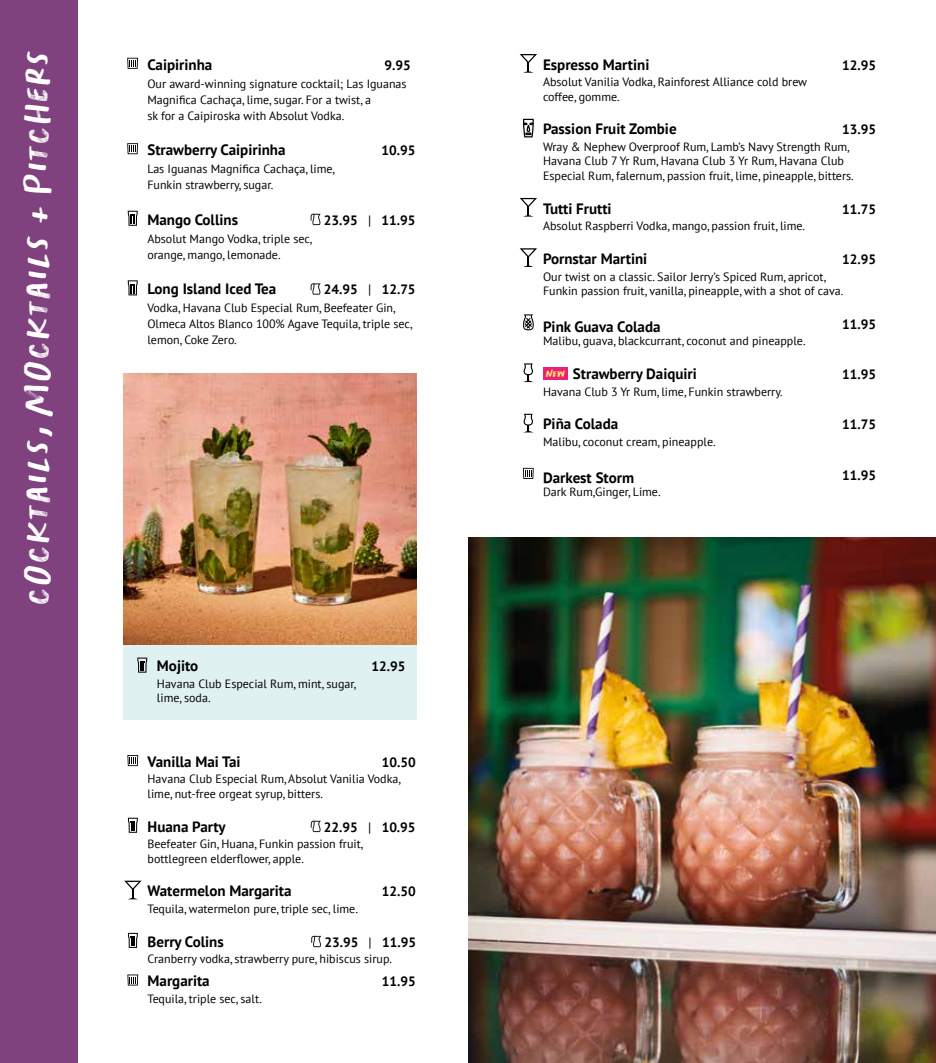
<style>
.page{position:relative;width:936px;height:1063px;background:#fff}
.page>*{position:absolute;margin:0;border:0;box-sizing:border-box;transform-origin:0 0}
.t1{font:46.5px "Kindness Matters";color:#fff}
.t2{font:700 15px "PT Sans";color:#000}
.t3{font:700 13.5px "PT Sans";color:#000}
.t4{font:12px/14.4px "PT Sans";color:#000}
.s1{font-weight:400}
.s2{font-family:"Kindness Matters Solid";font-weight:400;font-size:13.35px;color:#fff56d}
</style>
<div class="page">
<svg style="left:127px;top:58px;width:11px;height:11px"></svg>
<svg style="left:127px;top:143px;width:11px;height:11px"></svg>
<svg style="left:128px;top:211px;width:10px;height:15px"></svg>
<svg style="left:310px;top:214px;width:10px;height:11px"></svg>
<svg style="left:128px;top:280px;width:10px;height:15px"></svg>
<svg style="left:310px;top:283px;width:10px;height:12px"></svg>
<svg style="left:127px;top:755px;width:11px;height:11px"></svg>
<svg style="left:128px;top:818px;width:10px;height:15px"></svg>
<svg style="left:311px;top:821px;width:10px;height:11px"></svg>
<svg style="left:124px;top:881px;width:18px;height:18px"></svg>
<svg style="left:128px;top:933px;width:10px;height:15px"></svg>
<svg style="left:311px;top:936px;width:10px;height:11px"></svg>
<svg style="left:127px;top:975px;width:11px;height:11px"></svg>
<div style="left:123px;top:640px;width:294px;height:79px;background:#e0f1f1"></div>
<svg style="left:137px;top:658px;width:10px;height:15px"></svg>
<img style="left:123px;top:374px;width:294px;height:270px">
<div style="left:0;top:0;width:77px;height:1063px;background:#80427f"></div>
<svg style="left:519px;top:54px;width:18px;height:19px"></svg>
<svg style="left:523px;top:119px;width:11px;height:18px"></svg>
<svg style="left:519px;top:198px;width:18px;height:19px"></svg>
<svg style="left:519px;top:248px;width:18px;height:19px"></svg>
<svg style="left:523px;top:314px;width:10px;height:16px"></svg>
<svg style="left:523px;top:363px;width:10px;height:19px"></svg>
<div style="left:543px;top:367px;width:25px;height:12px;background:#ed2079"></div>
<svg style="left:523px;top:414px;width:10px;height:18px"></svg>
<svg style="left:523px;top:468px;width:10px;height:11px"></svg>
<img style="left:468px;top:538px;width:467px;height:525px">
<h1 class="t1" style="left:14px;top:607px;width:558px;rotate:-90deg">cocktails, mocktails &amp; pitchers</h1>
<p class="t2" style="left:543px;top:54px;width:108px">Espresso Martini</p>
<p class="t3" style="left:842px;top:56px;width:35px">12.95</p>
<p class="t2" style="left:147px;top:54px;width:66px">Caipirinha</p>
<p class="t3" style="left:384px;top:56px;width:28px">9.95</p>
<p class="t4" style="left:147px;top:75px;width:261px;line-height:16px">Our award-winning signature cocktail; Las Iguanas<br>Magnifica Cachaça, lime, sugar. For a twist, a<br>sk for a Caipiroska with Absolut Vodka.</p>
<p class="t2" style="left:147px;top:140px;width:140px">Strawberry Caipirinha</p>
<p class="t3" style="left:381px;top:141px;width:35px">10.95</p>
<p class="t4" style="left:147px;top:161px;width:189px;line-height:16px">Las Iguanas Magnifica Cachaça, lime,<br>Funkin strawberry, sugar.</p>
<p class="t2" style="left:147px;top:209px;width:92px">Mango Collins</p>
<p class="t3" style="left:324px;top:211px;width:93px">23.95 <span class="s1">|</span> 11.95</p>
<p class="t4" style="left:147px;top:230px;width:166px;line-height:16px">Absolut Mango Vodka, triple sec, orange, mango, lemonade.</p>
<p class="t2" style="left:147px;top:279px;width:130px">Long Island Iced Tea</p>
<p class="t3" style="left:324px;top:281px;width:93px">24.95 <span class="s1">|</span> 12.75</p>
<p class="t4" style="left:147px;top:300px;width:266px;line-height:16px">Vodka, Havana Club Especial Rum, Beefeater Gin,<br>Olmeca Altos Blanco 100% Agave Tequila, triple sec, lemon, Coke Zero.</p>
<p class="t4" style="left:543px;top:75px;width:265px">Absolut Vanilia Vodka, Rainforest Alliance cold brew coffee, gomme.</p>
<p class="t2" style="left:543px;top:119px;width:135px">Passion Fruit Zombie</p>
<p class="t3" style="left:842px;top:121px;width:35px">13.95</p>
<p class="t4" style="left:543px;top:139px;width:312px">Wray &amp; Nephew Overproof Rum, Lamb’s Navy Strength Rum,<br>Havana Club 7 Yr Rum, Havana Club 3 Yr Rum, Havana Club<br>Especial Rum, falernum, passion fruit, lime, pineapple, bitters.</p>
<p class="t2" style="left:543px;top:198px;width:70px">Tutti Frutti</p>
<p class="t3" style="left:842px;top:200px;width:35px">11.75</p>
<p class="t4" style="left:543px;top:218px;width:264px">Absolut Raspberri Vodka, mango, passion fruit, lime.</p>
<p class="t2" style="left:543px;top:249px;width:106px">Pornstar Martini</p>
<p class="t3" style="left:842px;top:250px;width:35px">12.95</p>
<p class="t4" style="left:543px;top:269px;width:302px">Our twist on a classic. Sailor Jerry’s Spiced Rum, apricot,<br>Funkin passion fruit, vanilla, pineapple, with a shot of cava.</p>
<p class="t2" style="left:543px;top:316px;width:119px">Pink Guava Colada</p>
<p class="t3" style="left:842px;top:315px;width:35px">11.95</p>
<p class="t4" style="left:543px;top:334px;width:264px">Malibu, guava, blackcurrant, coconut and pineapple.</p>
<p class="t2" style="left:545px;top:364px;width:153px"><span class="s2">NEW</span> Strawberry Daiquiri</p>
<p class="t3" style="left:842px;top:365px;width:35px">11.95</p>
<p class="t4" style="left:543px;top:384px;width:241px">Havana Club 3 Yr Rum, lime, Funkin strawberry.</p>
<p class="t2" style="left:543px;top:414px;width:77px">Piña Colada</p>
<p class="t3" style="left:842px;top:416px;width:35px">11.75</p>
<p class="t4" style="left:543px;top:434px;width:174px">Malibu, coconut cream, pineapple.</p>
<p class="t2" style="left:543px;top:467px;width:93px">Darkest Storm</p>
<p class="t3" style="left:842px;top:466px;width:35px">11.95</p>
<p class="t4" style="left:543px;top:484px;width:119px">Dark Rum,Ginger, Lime.</p>
<p class="t2" style="left:157px;top:656px;width:43px">Mojito</p>
<p class="t3" style="left:371px;top:658px;width:35px">12.95</p>
<p class="t4" style="left:157px;top:676px;width:201px">Havana Club Especial Rum, mint, sugar, lime, soda.</p>
<p class="t2" style="left:147px;top:752px;width:95px">Vanilla Mai Tai</p>
<p class="t3" style="left:381px;top:753px;width:35px">10.50</p>
<p class="t4" style="left:147px;top:772px;width:255px">Havana Club Especial Rum, Absolut Vanilia Vodka, lime, nut-free orgeat syrup, bitters.</p>
<p class="t2" style="left:147px;top:816px;width:80px">Huana Party</p>
<p class="t3" style="left:324px;top:818px;width:93px">22.95 <span class="s1">|</span> 10.95</p>
<p class="t4" style="left:147px;top:836px;width:217px">Beefeater Gin, Huana, Funkin passion fruit, bottlegreen elderflower, apple.</p>
<p class="t2" style="left:147px;top:881px;width:145px">Watermelon Margarita</p>
<p class="t3" style="left:381px;top:883px;width:35px">12.50</p>
<p class="t4" style="left:147px;top:901px;width:212px">Tequila, watermelon pure, triple sec, lime.</p>
<p class="t2" style="left:147px;top:931px;width:78px">Berry Colins</p>
<p class="t3" style="left:324px;top:933px;width:93px">23.95 <span class="s1">|</span> 11.95</p>
<p class="t4" style="left:147px;top:952px;width:246px">Cranberry vodka, strawberry pure, hibiscus sirup.</p>
<p class="t2" style="left:147px;top:971px;width:64px">Margarita</p>
<p class="t3" style="left:381px;top:973px;width:35px">11.95</p>
<p class="t4" style="left:147px;top:991px;width:116px">Tequila, triple sec, salt.</p>
</div>
